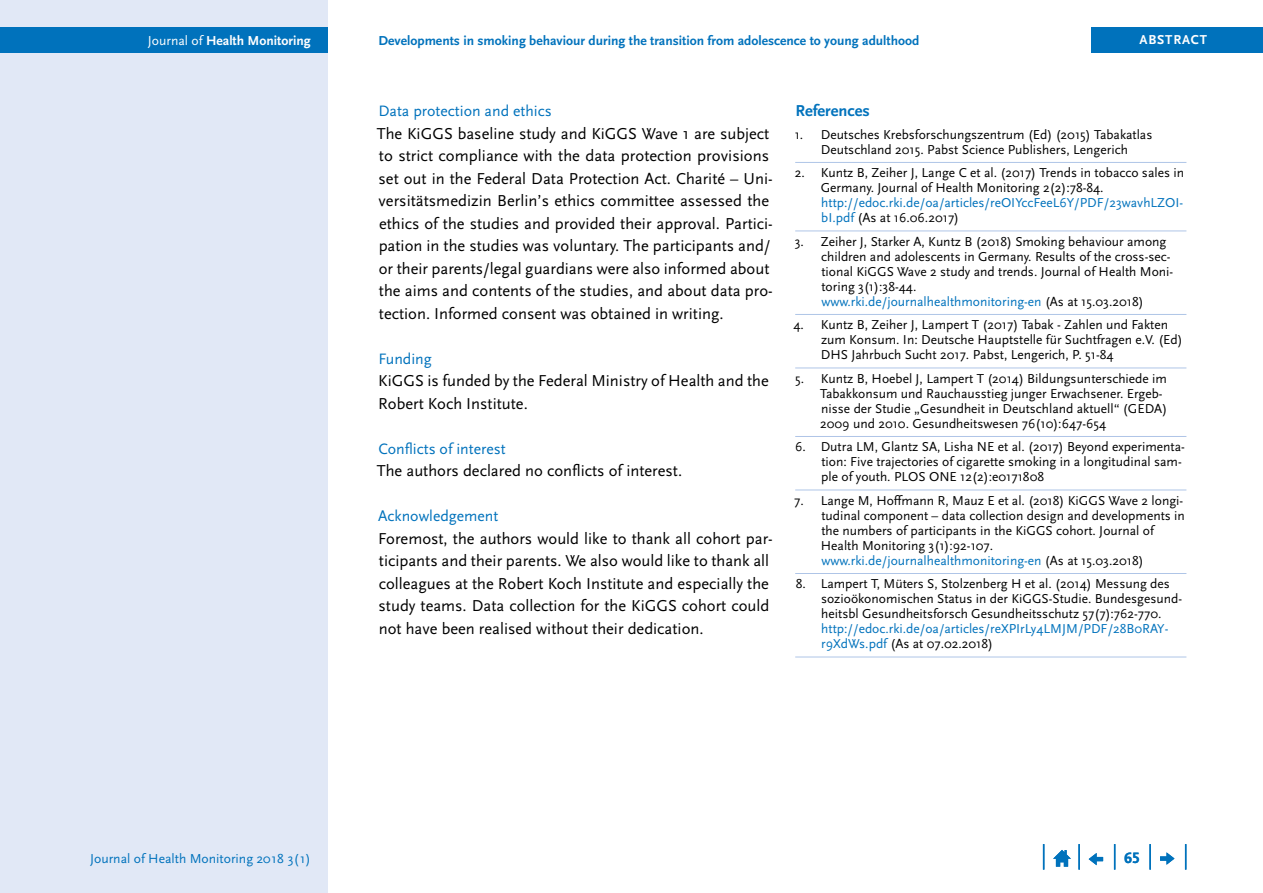
<style>
.page{position:relative;width:1263px;height:893px;background:#fff}
.page>*{position:absolute;margin:0;border:0;box-sizing:border-box;transform-origin:0 0}
.Copy{font:16.5px/22.5px "Scala Sans Pro";color:#000}
.t1{font:700 16.5px "Scala Sans Pro";color:#0072bc}
.t2{font:15.75px "Scala Sans Pro";color:#0072bc}
.t3{font:700 15.75px "Scala Sans Pro";color:#0072bc}
.t4{font:700 13.65px "Scala Sans Pro";color:#0072bc}
.t5{font:13.65px "Scala Sans Pro";color:#0072bc}
.t6{font:700 13.65px "Scala Sans Pro";color:#fff}
.Literaturverzeichnis{font:13.5px/15px "Scala Sans Pro";color:#000}
.t7{font:700 13.5px "Scala Sans Pro";letter-spacing:.06em;color:#fff}
.s1{font-weight:400}
.s2{color:#0072bc}
</style>
<div class="page">
<div style="left:0;top:0;width:327px;height:893px;background:#e1e8f6"></div>
<div style="left:1091px;top:28px;width:172px;height:25px;background:#0072bc"></div>
<div style="left:0;top:28px;width:327px;height:25px;background:#0072bc"></div>
<svg style="left:1185px;top:844px;width:1px;height:26px"></svg>
<hr style="left:1149px;top:844px;width:2px;height:26px;background:#0072bc">
<svg style="left:1114px;top:844px;width:1px;height:26px"></svg>
<hr style="left:1078px;top:844px;width:2px;height:26px;background:#0072bc">
<svg style="left:1043px;top:844px;width:1px;height:26px"></svg>
<svg style="left:1053px;top:850px;width:18px;height:17px"></svg>
<svg style="left:1089px;top:853px;width:14px;height:12px"></svg>
<svg style="left:1160px;top:852px;width:14px;height:13px"></svg>
<hr style="left:795px;top:162px;width:391px;height:1px;background:#afc5e7">
<hr style="left:795px;top:231px;width:391px;height:1px;background:#afc5e7">
<hr style="left:795px;top:314px;width:391px;height:1px;background:#afc5e7">
<hr style="left:795px;top:368px;width:391px;height:1px;background:#afc5e7">
<hr style="left:795px;top:436px;width:391px;height:1px;background:#afc5e7">
<hr style="left:795px;top:490px;width:391px;height:1px;background:#afc5e7">
<hr style="left:795px;top:573px;width:391px;height:1px;background:#afc5e7">
<hr style="left:795px;top:657px;width:391px;height:1px;background:#afc5e7">
<p class="t6" style="left:148px;top:33px;width:164px"><span class="s1">Journal of</span> Health Monitoring</p>
<p class="t4" style="left:378px;top:33px;width:542px">Developments in smoking behaviour during the transition from adolescence to young adulthood</p>
<p class="t7" style="left:1139px;top:32px;width:69px">ABSTRACT</p>
<h2 class="t2" style="left:378px;top:102px;width:175px">Data protection and ethics</h2>
<p class="Copy" style="left:377px;top:122px;width:397px">The KiGGS baseline study and KiGGS Wave 1 are subject to strict compliance with the data protection provisions set out in the Federal Data Protection Act. Charité – Uni&shy;versitätsmedizin Berlin’s ethics committee assessed the ethics of the studies and provided their approval. Partici&shy;pation in the studies was voluntary. The participants and/ or their parents/legal guardians were also informed about the aims and contents of the studies, and about data pro&shy;tection. Informed consent was obtained in writing.</p>
<h2 class="t2" style="left:378px;top:349px;width:55px">Funding</h2>
<p class="Copy" style="left:378px;top:369px;width:392px">KiGGS is funded by the Federal Ministry of Health and the<br>Robert Koch Institute.</p>
<h2 class="t2" style="left:379px;top:439px;width:129px">Conflicts of interest</h2>
<p class="Copy" style="left:377px;top:459px;width:307px">The authors declared no conflicts of interest.</p>
<h2 class="t2" style="left:378px;top:507px;width:122px">Acknowledgement</h2>
<p class="Copy" style="left:378px;top:527px;width:396px">Foremost, the authors would like to thank all cohort par&shy;ticipants and their parents. We also would like to thank all colleagues at the Robert Koch Institute and especially the study teams. Data collection for the KiGGS cohort could not have been realised without their dedication.</p>
<h1 class="t1" style="left:795px;top:101px;width:76px">References</h1>
<p class="Literaturverzeichnis" style="left:795px;top:127px;width:359px;text-align:center">1. Deutsches Krebsforschungszentrum (Ed) (2015) Tabakatlas<br>Deutschland 2015. Pabst Science Publishers, Lengerich</p>
<p class="Literaturverzeichnis" style="left:821px;top:165px;width:365px;text-indent:-26px">2. Kuntz B, Zeiher J, Lange C et al. (2017) Trends in tobacco sales in Germany. Journal of Health Monitoring 2(2):78-84. <span class="s2">http://edoc.rki.de/oa/articles/reOIYccFeeL6Y/PDF/23wavhLZOI&shy;bI.pdf</span> (As at 16.06.2017)</p>
<p class="Literaturverzeichnis" style="left:821px;top:234px;width:353px;text-indent:-26px">3. Zeiher J, Starker A, Kuntz B (2018) Smoking behaviour among children and adolescents in Germany. Results of the cross-sec&shy;tional KiGGS Wave 2 study and trends. Journal of Health Moni&shy;toring 3(1):38-44.<br><span class="s2">www.rki.de/journalhealthmonitoring-en</span> (As at 15.03.2018)</p>
<p class="Literaturverzeichnis" style="left:821px;top:317px;width:363px;text-indent:-27px">4. Kuntz B, Zeiher J, Lampert T (2017) Tabak - Zahlen und Fakten zum Konsum. In: Deutsche Hauptstelle für Suchtfragen e.V. (Ed)<br>DHS Jahrbuch Sucht 2017. Pabst, Lengerich, P. 51-84</p>
<p class="Literaturverzeichnis" style="left:820px;top:371px;width:349px;text-indent:-25px">5. Kuntz B, Hoebel J, Lampert T (2014) Bildungsunterschiede im Tabakkonsum und Rauchausstieg junger Erwachsener. Ergeb&shy;nisse der Studie „Gesundheit in Deutschland aktuell“ (GEDA)<br>2009 und 2010. Gesundheitswesen 76(10):647-654</p>
<p class="Literaturverzeichnis" style="left:821px;top:439px;width:365px;text-indent:-26px">6. Dutra LM, Glantz SA, Lisha NE et al. (2017) Beyond experimenta&shy;tion: Five trajectories of cigarette smoking in a longitudinal sam&shy;ple of youth. PLOS ONE 12(2):e0171808</p>
<p class="Literaturverzeichnis" style="left:821px;top:493px;width:366px;text-indent:-27px">7. Lange M, Hoffmann R, Mauz E et al. (2018) KiGGS Wave 2 longi&shy;tudinal component – data collection design and developments in the numbers of participants in the KiGGS cohort. Journal of Health Monitoring 3(1):92-107. <span class="s2">www.rki.de/journalhealthmonitoring-en</span> (As at 15.03.2018)</p>
<p class="Literaturverzeichnis" style="left:821px;top:576px;width:363px;text-indent:-25px">8. Lampert T, Müters S, Stolzenberg H et al. (2014) Messung des sozioökonomischen Status in der KiGGS-Studie. Bundesgesund&shy;heitsbl Gesundheitsforsch Gesundheitsschutz 57(7):762-770. <span class="s2">http://edoc.rki.de/oa/articles/reXPIrLy4LMJM/PDF/28B0RAY&shy;r9XdWs.pdf</span> (As at 07.02.2018)</p>
<p class="t5" style="left:90px;top:850px;width:222px">Journal of Health Monitoring 2018 3(1)</p>
<p class="t3" style="left:1124px;top:849px;width:17px">65</p>
</div>
